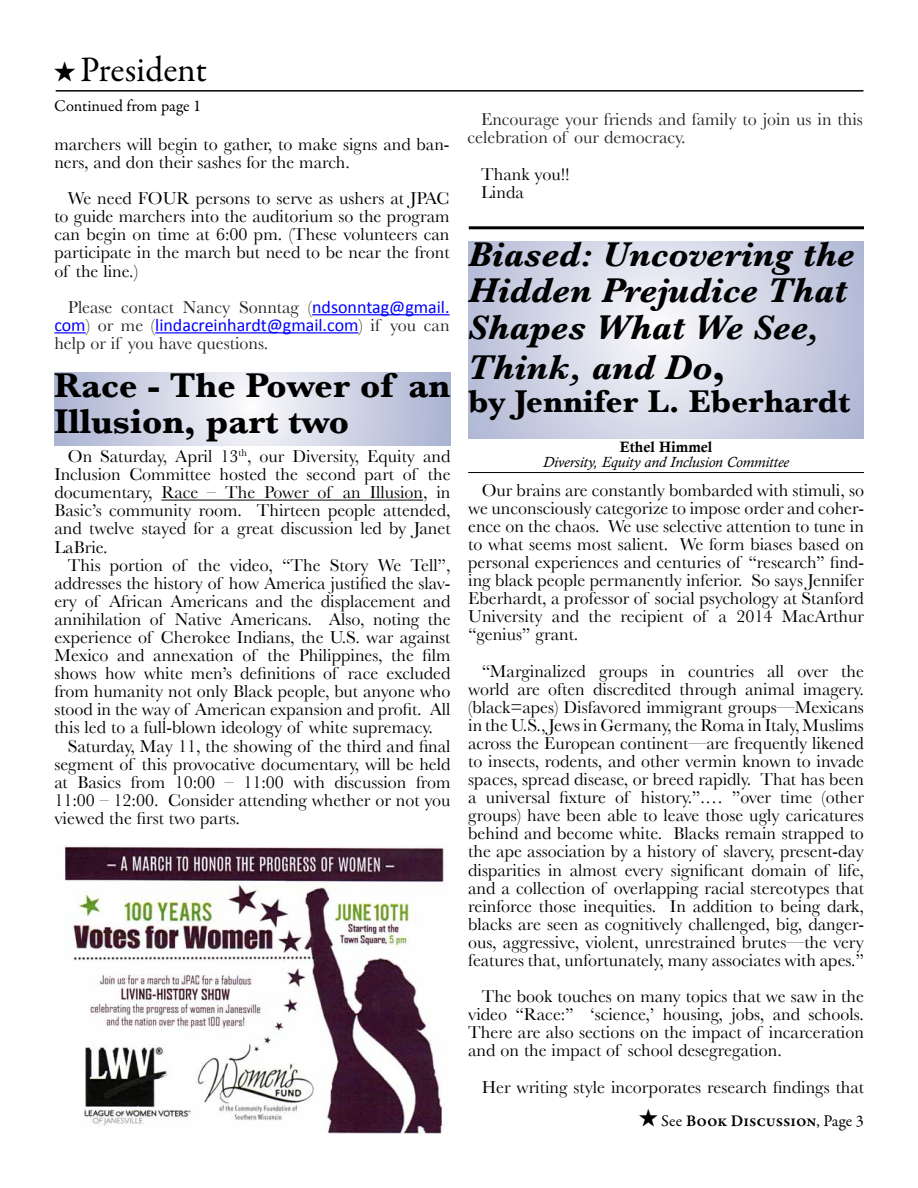
<style>
.page{position:relative;width:918px;height:1188px;background:#fff}
.page>*{position:absolute;margin:0;border:0;box-sizing:border-box;transform-origin:0 0}
.t1{font:italic 700 36px/36.2px "Baskerville";color:#000}
.t2{font:700 36px/36.2px "Baskerville";color:#000}
.t3{font:36px "Garamond Premr Pro";letter-spacing:-.005em;color:#000}
.t4{font:700 33px "Baskerville";color:#000}
.t5{font:18px/18.1px "Baskerville";color:#000;text-align:justify}
.t6{font:18px/18.1px "Baskerville";color:#222}
.t7{font:18px "Calibri";color:#00f}
.t8{font:600 16.5px "Garamond Premr Pro";letter-spacing:-.005em;color:#000}
.t9{font:16.5px "Garamond Premr Pro";color:#000}
.t10{font:italic 15px "Calisto";color:#000}
.t11{font:15px "Calis MT Bol";color:#000}
.s1{font-family:"Dingthings 3 Normal"}
.s2{font-family:"Calibri";color:#00f}
.s3{font-family:"Baskerville";color:#222}
.s4{font-style:normal;font-size:40.5px}
.s5{font-family:"Dingthings 3 Normal";font-weight:400;font-size:31.5px}
.s6{font-weight:400}
</style>
<div class="page">
<hr style="left:56px;top:90px;width:807px;height:2px;background:#000">
<hr style="left:312px;top:314px;width:138px;height:1px;background:#00f">
<hr style="left:54px;top:332px;width:32px;height:1px;background:#00f">
<hr style="left:155px;top:332px;width:204px;height:1px;background:#00f">
<hr style="left:161px;top:500px;width:262px;height:1px;background:#000">
<svg style="left:54px;top:372px;width:397px;height:74px;background:#d0d4e5"></svg>
<img style="left:64px;top:845px;width:383px;height:288px">
<svg style="left:468px;top:242px;width:396px;height:196px;background:#d1d5e6"></svg>
<hr style="left:468px;top:472px;width:396px;height:1px;background:#000">
<hr style="left:469px;top:226px;width:395px;height:3px;background:#000">
<h1 class="t3" style="left:54px;top:47px;width:154px"><span class="s1">H</span>President</h1>
<p class="t9" style="left:54px;top:95px;width:149px">Continued from page 1</p>
<p class="t5" style="left:54px;top:135px;width:397px">marchers will begin to gather, to make signs and ban&shy;ners, and don their sashes for the march.</p>
<p class="t5" style="left:54px;top:189px;width:397px;text-indent:14px">We need FOUR persons to serve as ushers at JPAC to guide marchers into the auditorium so the program can begin on time at 6:00 pm. (These volunteers can participate in the march but need to be near the front of the line.)</p>
<p class="t6" style="left:68px;top:298px;width:383px">Please contact Nancy Sonntag (<span class="s2">ndsonntag@gmail.</span></p>
<p class="t7" style="left:54px;top:314px;width:397px">com<span class="s3">) or me (</span>lindacreinhardt@gmail.com<span class="s3">) if you can</span></p>
<p class="t6" style="left:54px;top:334px;width:215px">help or if you have questions.</p>
<h1 class="t2" style="left:54px;top:367px;width:398px">Race - The Power of an<br>Illusion, part two</h1>
<p class="t5" style="left:54px;top:447px;width:398px;text-indent:13px">On Saturday, April 13<sup>th</sup>, our Diversity, Equity and Inclusion Committee hosted the second part of the documentary, Race – The Power of an Illusion, in Basic’s community room. Thirteen people attended, and twelve stayed for a great discussion led by Janet LaBrie.</p>
<p class="t5" style="left:68px;top:556px;width:384px">This portion of the video, “The Story We Tell”,</p>
<p class="t5" style="left:54px;top:574px;width:398px">addresses the history of how America justified the slav-</p>
<p class="t5" style="left:54px;top:592px;width:398px">ery of African Americans and the displacement and</p>
<p class="t5" style="left:54px;top:610px;width:398px">annihilation of Native Americans. Also, noting the</p>
<p class="t5" style="left:54px;top:628px;width:398px">experience of Cherokee Indians, the U.S. war against</p>
<p class="t5" style="left:54px;top:646px;width:398px">Mexico and annexation of the Philippines, the film</p>
<p class="t5" style="left:54px;top:664px;width:398px">shows how white men’s definitions of race excluded</p>
<p class="t5" style="left:54px;top:682px;width:398px">from humanity not only Black people, but anyone who</p>
<p class="t5" style="left:54px;top:700px;width:398px">stood in the way of American expansion and profit. All</p>
<p class="t5" style="left:54px;top:718px;width:380px">this led to a full-blown ideology of white supremacy.</p>
<p class="t5" style="left:68px;top:736px;width:384px">Saturday, May 11, the showing of the third and final</p>
<p class="t5" style="left:54px;top:755px;width:398px">segment of this provocative documentary, will be held</p>
<p class="t5" style="left:54px;top:773px;width:398px">at Basics from 10:00 – 11:00 with discussion from</p>
<p class="t5" style="left:54px;top:791px;width:398px">11:00 – 12:00. Consider attending whether or not you</p>
<p class="t5" style="left:54px;top:809px;width:187px">viewed the first two parts.</p>
<p class="t6" style="left:468px;top:110px;width:397px;text-indent:14px">Encourage your friends and family to join us in this celebration of our democracy.</p>
<p class="t5" style="left:481px;top:165px;width:90px">Thank you!!<br>Linda</p>
<h1 class="t1" style="left:468px;top:236px;width:388px">Biased: Uncovering the<br>Hidden Prejudice That<br>Shapes What We See,</h1>
<h1 class="t1" style="left:468px;top:349px;width:259px">Think, and Do<span class="s4">,</span></h1>
<h2 class="t4" style="left:468px;top:382px;width:383px">by Jennifer L. Eberhardt</h2>
<p class="t11" style="left:620px;top:438px;width:94px">Ethel Himmel</p>
<p class="t10" style="left:543px;top:453px;width:247px">Diversity, Equity and Inclusion Committee</p>
<p class="t5" style="left:468px;top:481px;width:397px;text-indent:14px">Our brains are constantly bombarded with stimuli, so we unconsciously categorize to impose order and coher&shy;ence on the chaos. We use selective attention to tune in to what seems most salient. We form biases based on personal experiences and centuries of “research” find&shy;ing black people permanently inferior. So says Jennifer Eberhardt, a professor of social psychology at Stanford University and the recipient of a 2014 MacArthur “genius” grant.</p>
<p class="t5" style="left:468px;top:661px;width:397px;text-indent:14px">“Marginalized groups in countries all over the world are often discredited through animal imagery. (black=apes) Disfavored immigrant groups—Mexicans in the U.S., Jews in Germany, the Roma in Italy, Muslims across the European continent—are frequently likened to insects, rodents, and other vermin known to invade spaces, spread disease, or breed rapidly. That has been a universal fixture of history.”.… ”over time (other groups) have been able to leave those ugly caricatures behind and become white. Blacks remain strapped to the ape association by a history of slavery, present-day disparities in almost every significant domain of life, and a collection of overlapping racial stereotypes that reinforce those inequities. In addition to being dark, blacks are seen as cognitively challenged, big, danger&shy;ous, aggressive, violent, unrestrained brutes—the very features that, unfortunately, many associates with apes.”</p>
<p class="t5" style="left:468px;top:987px;width:397px;text-indent:14px">The book touches on many topics that we saw in the video “Race:” ‘science,’ housing, jobs, and schools.<br>There are also sections on the impact of incarceration and on the impact of school desegregation.</p>
<p class="t5" style="left:482px;top:1078px;width:384px">Her writing style incorporates research findings that</p>
<p class="t8" style="left:639px;top:1110px;width:226px"><span class="s5">H</span> <span class="s6">See</span> Book Discussion<span class="s6">, Page 3</span></p>
</div>
